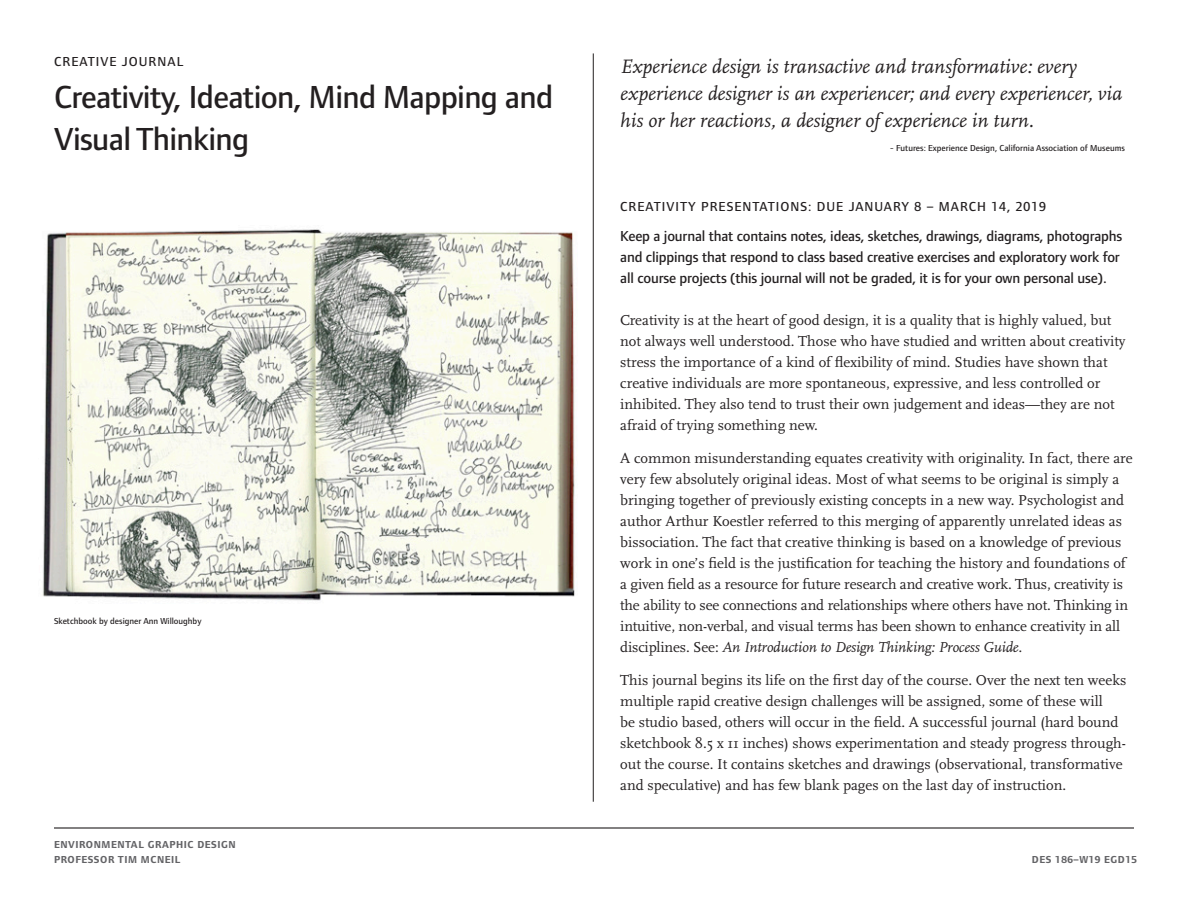
<style>
.page{position:relative;width:1188px;height:918px;background:#fff}
.page>*{position:absolute;margin:0;border:0;box-sizing:border-box;transform-origin:0 0}
.t1{font:500 33px/42px "Foundry Form Sans";letter-spacing:-.02em;color:#231f20}
.t2{font:italic 20.25px/27px "Scala";color:#231f20}
.t3{font:15px/21px "Scala";color:#231f20}
.t4{font:500 15px/21px "Foundry Form Sans";letter-spacing:-.01em;color:#231f20}
.t5{font:500 13.5px "Foundry Form Sans";letter-spacing:.075em;color:#231f20}
.t6{font:700 10.5px/15px "Foundry Form Sans";letter-spacing:.05em;color:#636366}
.t7{font:500 9px "Foundry Form Sans";color:#231f20}
.s1{font-style:italic}
</style>
<div class="page">
<hr style="left:54px;top:827px;width:1080px;height:2px;background:#231f20">
<hr style="left:593px;top:53px;width:1px;height:749px;background:#231f20">
<img style="left:42px;top:229px;width:533px;height:372px">
<p class="t5" style="left:54px;top:53px;width:131px">CREATIVE JOURNAL</p>
<p class="t1" style="left:54px;top:75px;width:500px">Creativity, Ideation, Mind Mapping and<br>Visual Thinking</p>
<p class="t7" style="left:54px;top:616px;width:149px">Sketchbook by designer Ann Willoughby</p>
<p class="t6" style="left:54px;top:837px;width:183px">ENVIRONMENTAL GRAPHIC DESIGN<br>PROFESSOR TIM MCNEIL</p>
<p class="t2" style="left:620px;top:53px;width:458px">Experience design is transactive and transformative: every</p>
<p class="t2" style="left:620px;top:80px;width:503px">experience designer is an experiencer; and every experiencer, via his or her reactions, a designer of experience in turn.</p>
<p class="t7" style="left:890px;top:143px;width:236px">- Futures: Experience Design, California Association of Museums</p>
<p class="t5" style="left:620px;top:199px;width:427px">CREATIVITY PRESENTATIONS: DUE JANUARY 8 – MARCH 14, 2019</p>
<p class="t4" style="left:620px;top:225px;width:504px">Keep a journal that contains notes, ideas, sketches, drawings, diagrams, photographs and clippings that respond to class based creative exercises and exploratory work for all course projects (this journal will not be graded, it is for your own personal use).</p>
<p class="t3" style="left:620px;top:310px;width:507px">Creativity is at the heart of good design, it is a quality that is highly valued, but not always well understood. Those who have studied and written about creativity stress the importance of a kind of flexibility of mind. Studies have shown that creative individuals are more spontaneous, expressive, and less controlled or inhibited. They also tend to trust their own judgement and ideas—they are not afraid of trying something new.</p>
<p class="t3" style="left:620px;top:448px;width:514px">A common misunderstanding equates creativity with originality. In fact, there are very few absolutely original ideas. Most of what seems to be original is simply a bringing together of previously existing concepts in a new way. Psychologist and author Arthur Koestler referred to this merging of apparently unrelated ideas as bissociation. The fact that creative thinking is based on a knowledge of previous work in one’s field is the justification for teaching the history and foundations of a given field as a resource for future research and creative work. Thus, creativity is the ability to see connections and relationships where others have not. Thinking in intuitive, non-verbal, and visual terms has been shown to enhance creativity in all disciplines. See: <span class="s1">An Introduction to Design Thinking: Process Guide.</span></p>
<p class="t3" style="left:620px;top:670px;width:508px">This journal begins its life on the first day of the course. Over the next ten weeks multiple rapid creative design challenges will be assigned, some of these will<br>be studio based, others will occur in the field. A successful journal (hard bound sketchbook 8.5 x 11 inches) shows experimentation and steady progress through&shy;out the course. It contains sketches and drawings (observational, transformative and speculative) and has few blank pages on the last day of instruction.</p>
<p class="t6" style="left:1032px;top:852px;width:107px">DES 186–W19 EGD15</p>
</div>
